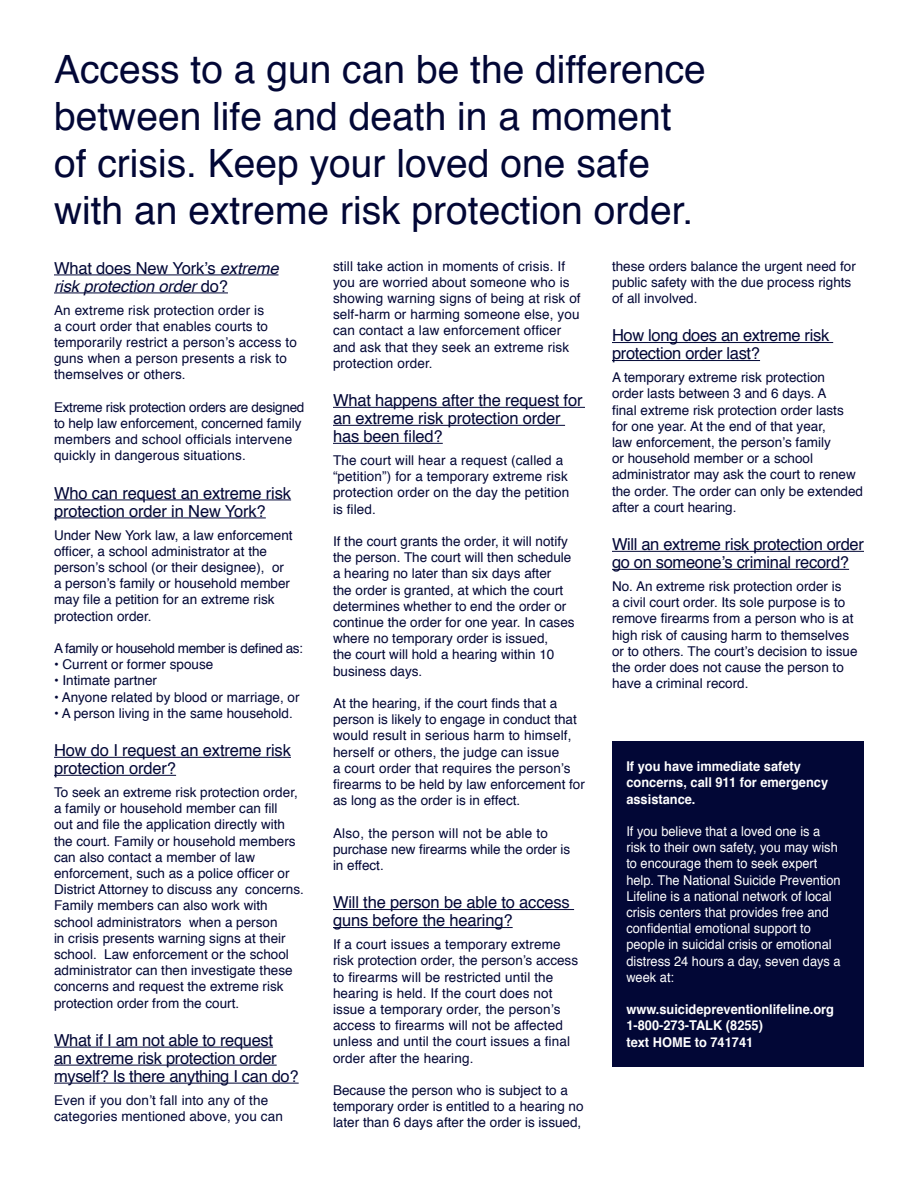
<style>
.page{position:relative;width:918px;height:1188px;background:#fff}
.page>*{position:absolute;margin:0;border:0;box-sizing:border-box;transform-origin:0 0}
.t1{font:39px/46.8px "Helvetica";color:#020736}
.t2{font:16.5px/18px "Helvetica";letter-spacing:-.01em;color:#020736}
.t3{font:italic 16.5px/18px "Helvetica";letter-spacing:-.01em;color:#020736}
.t4{font:13.5px/16.2px "Helvetica";color:#020736}
.t5{font:13.5px/16.2px "Helvetica";color:#fff;scale:.95 1}
.t6{font:700 13.5px/16.2px "Helvetica";color:#fff;scale:.95 1}
.t7{font:13.5px "Helvetica";letter-spacing:-.03em;color:#020736}
.s1{font-style:normal}
</style>
<div class="page">
<hr style="left:54px;top:275px;width:225px;height:1px;background:#020736">
<hr style="left:54px;top:293px;width:174px;height:1px;background:#020736">
<hr style="left:54px;top:500px;width:237px;height:1px;background:#020736">
<hr style="left:54px;top:518px;width:212px;height:1px;background:#020736">
<hr style="left:54px;top:757px;width:237px;height:1px;background:#020736">
<hr style="left:54px;top:775px;width:122px;height:1px;background:#020736">
<hr style="left:54px;top:1047px;width:219px;height:1px;background:#020736">
<hr style="left:54px;top:1065px;width:223px;height:1px;background:#020736">
<hr style="left:54px;top:1083px;width:245px;height:1px;background:#020736">
<hr style="left:333px;top:407px;width:252px;height:1px;background:#020736">
<hr style="left:333px;top:425px;width:232px;height:1px;background:#020736">
<hr style="left:333px;top:443px;width:110px;height:1px;background:#020736">
<hr style="left:333px;top:909px;width:241px;height:1px;background:#020736">
<hr style="left:333px;top:927px;width:180px;height:1px;background:#020736">
<hr style="left:612px;top:342px;width:221px;height:1px;background:#020736">
<hr style="left:612px;top:360px;width:148px;height:1px;background:#020736">
<hr style="left:612px;top:551px;width:252px;height:1px;background:#020736">
<hr style="left:612px;top:569px;width:237px;height:1px;background:#020736">
<div style="left:612px;top:741px;width:252px;height:325px;background:#020736"></div>
<p class="t1" style="left:54px;top:47px;width:653px">Access to a gun can be the difference between life and death in a moment of crisis. Keep your loved one safe with an extreme risk protection order.</p>
<p class="t3" style="left:54px;top:259px;width:226px"><span class="s1">What does New York’s</span> extreme risk protection order <span class="s1">do?</span></p>
<p class="t4" style="left:54px;top:302px;width:244px">An extreme risk protection order is<br>a court order that enables courts to temporarily restrict a person’s access to guns when a person presents a risk to themselves or others.</p>
<p class="t4" style="left:54px;top:399px;width:252px">Extreme risk protection orders are designed to help law enforcement, concerned family members and school officials intervene quickly in dangerous situations.</p>
<p class="t2" style="left:54px;top:484px;width:239px">Who can request an extreme risk protection order in New York?</p>
<p class="t4" style="left:54px;top:527px;width:240px">Under New York law, a law enforcement officer, a school administrator at the person’s school (or their designee), or a person’s family or household member may file a petition for an extreme risk protection order.</p>
<p class="t7" style="left:54px;top:638px;width:251px">A family or household member is defined as:</p>
<p class="t4" style="left:54px;top:657px;width:161px">• Current or former spouse</p>
<p class="t4" style="left:54px;top:673px;width:105px">• Intimate partner</p>
<p class="t4" style="left:54px;top:689px;width:247px">• Anyone related by blood or marriage, or</p>
<p class="t4" style="left:54px;top:705px;width:240px">• A person living in the same household.</p>
<p class="t2" style="left:54px;top:742px;width:238px">How do I request an extreme risk protection order?</p>
<p class="t4" style="left:54px;top:785px;width:251px">To seek an extreme risk protection order, a family or household member can fill<br>out and file the application directly with the court. Family or household members can also contact a member of law enforcement, such as a police officer or District Attorney to discuss any concerns.<br>Family members can also work with school administrators when a person<br>in crisis presents warning signs at their school. Law enforcement or the school administrator can then investigate these concerns and request the extreme risk protection order from the court.</p>
<p class="t2" style="left:54px;top:1032px;width:246px">What if I am not able to request<br>an extreme risk protection order myself? Is there anything I can do?</p>
<p class="t4" style="left:54px;top:1092px;width:230px">Even if you don’t fall into any of the categories mentioned above, you can</p>
<p class="t4" style="left:333px;top:258px;width:249px">still take action in moments of crisis. If you are worried about someone who is showing warning signs of being at risk of self-harm or harming someone else, you can contact a law enforcement officer and ask that they seek an extreme risk protection order.</p>
<p class="t2" style="left:333px;top:392px;width:251px">What happens after the request for an extreme risk protection order has been filed?</p>
<p class="t4" style="left:333px;top:453px;width:238px">The court will hear a request (called a “petition”) for a temporary extreme risk protection order on the day the petition is filed.</p>
<p class="t4" style="left:333px;top:534px;width:243px">If the court grants the order, it will notify the person. The court will then schedule a hearing no later than six days after<br>the order is granted, at which the court determines whether to end the order or continue the order for one year. In cases where no temporary order is issued,<br>the court will hold a hearing within 10 business days.</p>
<p class="t4" style="left:333px;top:696px;width:254px">At the hearing, if the court finds that a person is likely to engage in conduct that would result in serious harm to himself, herself or others, the judge can issue<br>a court order that requires the person’s firearms to be held by law enforcement for as long as the order is in effect.</p>
<p class="t4" style="left:333px;top:825px;width:239px">Also, the person will not be able to purchase new firearms while the order is in effect.</p>
<p class="t2" style="left:333px;top:894px;width:238px">Will the person be able to access guns before the hearing?</p>
<p class="t4" style="left:333px;top:937px;width:247px">If a court issues a temporary extreme risk protection order, the person’s access to firearms will be restricted until the hearing is held. If the court does not issue a temporary order, the person’s access to firearms will not be affected unless and until the court issues a final order after the hearing.</p>
<p class="t4" style="left:333px;top:1083px;width:252px">Because the person who is subject to a temporary order is entitled to a hearing no later than 6 days after the order is issued,</p>
<p class="t4" style="left:612px;top:258px;width:245px">these orders balance the urgent need for public safety with the due process rights of all involved.</p>
<p class="t2" style="left:612px;top:327px;width:219px">How long does an extreme risk protection order last?</p>
<p class="t4" style="left:612px;top:370px;width:253px">A temporary extreme risk protection<br>order lasts between 3 and 6 days. A<br>final extreme risk protection order lasts<br>for one year. At the end of that year,<br>law enforcement, the person’s family<br>or household member or a school administrator may ask the court to renew the order. The order can only be extended after a court hearing.</p>
<p class="t2" style="left:612px;top:536px;width:253px">Will an extreme risk protection order go on someone’s criminal record?</p>
<p class="t4" style="left:612px;top:579px;width:247px">No. An extreme risk protection order is<br>a civil court order. Its sole purpose is to remove firearms from a person who is at high risk of causing harm to themselves or to others. The court’s decision to issue the order does not cause the person to have a criminal record.</p>
<p class="t6" style="left:626px;top:758px;width:214px">If you have immediate safety concerns, call 911 for emergency assistance.</p>
<p class="t5" style="left:626px;top:824px;width:227px">If you believe that a loved one is a risk to their own safety, you may wish to encourage them to seek expert help. The National Suicide Prevention Lifeline is a national network of local crisis centers that provides free and confidential emotional support to people in suicidal crisis or emotional distress 24 hours a day, seven days a week at:</p>
<p class="t6" style="left:626px;top:1001px;width:220px">www.suicidepreventionlifeline.org</p>
<p class="t6" style="left:626px;top:1018px;width:145px">1-800-273-TALK (8255)</p>
<p class="t6" style="left:626px;top:1034px;width:135px">text HOME to 741741</p>
</div>
